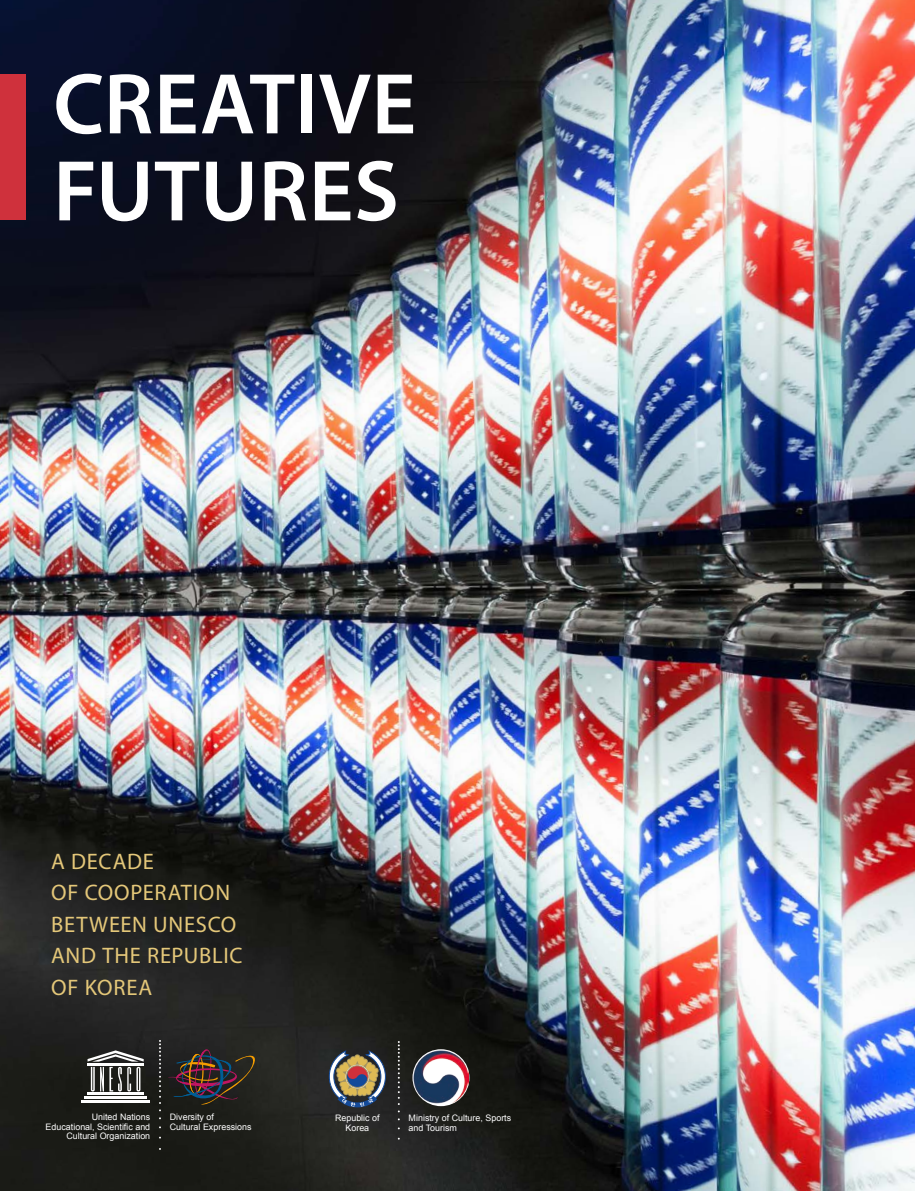
<style>
.page{position:relative;width:915px;height:1191px;background:#fff}
.page>*{position:absolute;margin:0;border:0;box-sizing:border-box;transform-origin:0 0}
.t1{font:600 87px/87px "Myriad Pro";letter-spacing:.005em;color:#fff}
.t2{font:22.5px/31.5px "Myriad Pro";letter-spacing:.035em;color:#e4c779}
.t3{font:8.85px/9.8px "Arial";color:#fff}
</style>
<div class="page">
<img style="left:0;top:0;width:914px;height:1191px">
<svg style="left:159px;top:1040px;width:2px;height:71px"></svg>
<hr style="left:87px;top:1092px;width:57px;height:3px;background:#fff">
<hr style="left:84px;top:1096px;width:63px;height:3px;background:#fff">
<hr style="left:81px;top:1100px;width:69px;height:3px;background:#fff">
<svg style="left:87px;top:1050px;width:57px;height:41px"></svg>
<svg style="left:168px;top:1049px;width:87px;height:56px;background:#372b2a"></svg>
<svg style="left:329px;top:1050px;width:57px;height:57px;background:#777065"></svg>
<div style="left:346px;top:1065px;width:22px;height:22px;border:1px solid #a49461;border-radius:50%"></div>
<svg style="left:398px;top:1041px;width:1px;height:71px"></svg>
<img style="left:413px;top:1049px;width:55px;height:55px">
<div style="left:0;top:74px;width:26px;height:146px;background:#cf313c"></div>
<h1 class="t1" style="left:53px;top:58px;width:364px">CREATIVE<br>FUTURES</h1>
<h2 class="t2" style="left:51px;top:845px;width:193px">A DECADE<br>OF COOPERATION<br>BETWEEN UNESCO<br>AND THE REPUBLIC<br>OF KOREA</h2>
<p class="t3" style="left:46px;top:1112px;width:106px;text-align:right">United Nations<br>Educational, Scientific and<br>Cultural Organization</p>
<p class="t3" style="left:170px;top:1112px;width:83px">Diversity of<br>Cultural Expressions</p>
<p class="t3" style="left:335px;top:1113px;width:46px;text-align:center">Republic of<br>Korea</p>
<p class="t3" style="left:408px;top:1113px;width:104px">Ministry of Culture, Sports and Tourism</p>
</div>
